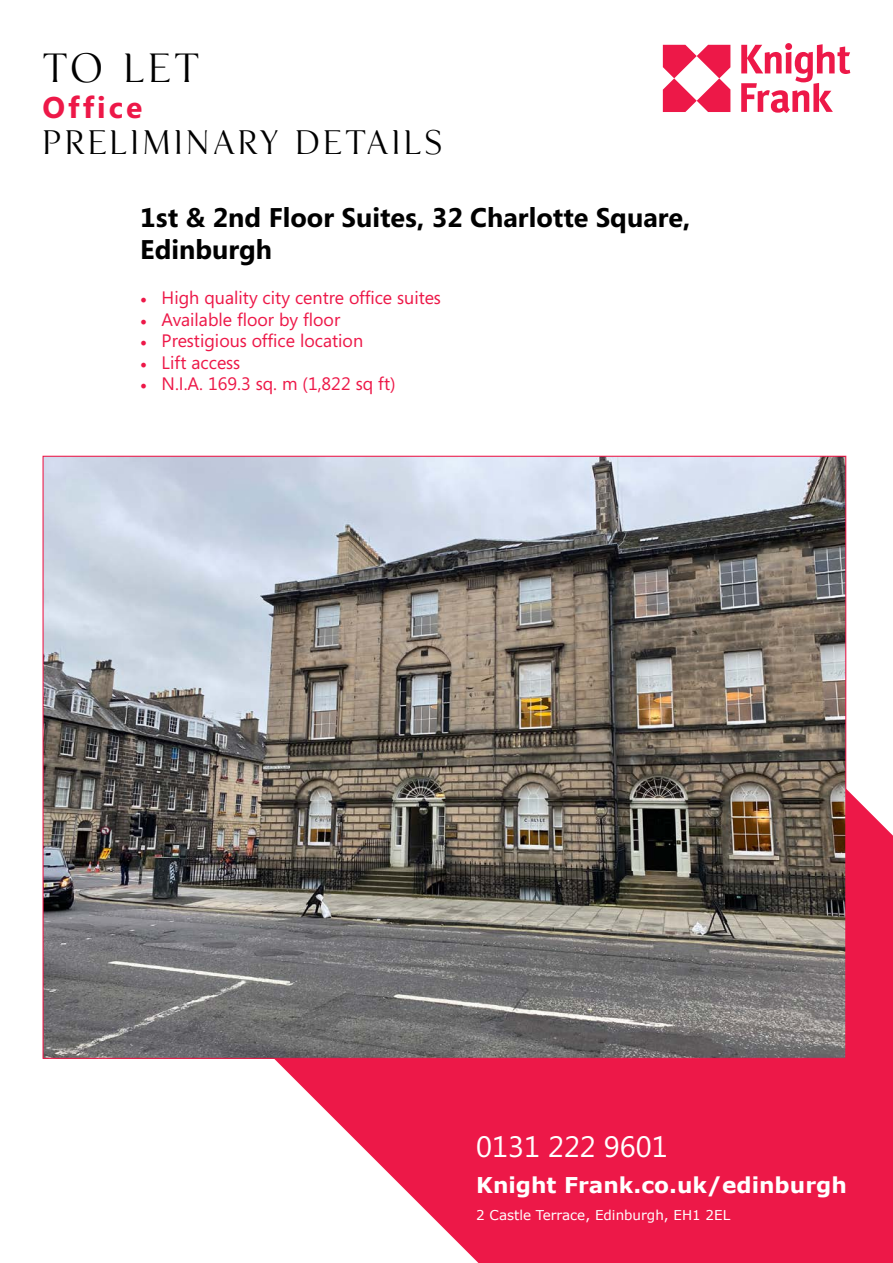
<style>
.page{position:relative;width:893px;height:1263px;background:#fff}
.page>*{position:absolute;margin:0;border:0;box-sizing:border-box;transform-origin:0 0}
.t1{font:36px "KF Display";color:#000}
.t2{font:30px "KF Display";letter-spacing:.1em;color:#000}
.t3{font:700 30px "Segoe";letter-spacing:.1em;color:#ed1848}
.t4{font:29.55px "Segoe";color:#fff}
.t5{font:700 27px "Segoe";color:#000}
.t6{font:700 21.75px "Verdana";color:#fff}
.t7{font:18px "Segoe";color:#ed1848}
.t8{font:13.5px "Verdana";color:#fff}
.s1{font-family:"Minion Pro"}
</style>
<div class="page">
<svg style="left:274px;top:631px;width:619px;height:632px;fill:#ed1848"></svg>
<svg style="left:662px;top:43px;width:189px;height:70px"></svg>
<img style="left:45px;top:458px;width:799px;height:599px">
<p class="t1" style="left:43px;top:47px;width:159px">TO LET</p>
<p class="t3" style="left:43px;top:86px;width:101px">Office</p>
<p class="t2" style="left:43px;top:125px;width:402px">PRELIMINARY DETAILS</p>
<p class="t5" style="left:140px;top:198px;width:552px">1st &amp; 2nd Floor Suites, 32 Charlotte Square,</p>
<p class="t5" style="left:140px;top:230px;width:133px">Edinburgh</p>
<p class="t7" style="left:140px;top:285px;width:302px"><span class="s1">•</span> High quality city centre office suites</p>
<p class="t7" style="left:140px;top:307px;width:201px"><span class="s1">•</span> Available floor by floor</p>
<p class="t7" style="left:140px;top:328px;width:224px"><span class="s1">•</span> Prestigious office location</p>
<p class="t7" style="left:140px;top:350px;width:101px"><span class="s1">•</span> Lift access</p>
<p class="t7" style="left:140px;top:372px;width:257px"><span class="s1">•</span> N.I.A. 169.3 sq. m (1,822 sq ft)</p>
<p class="t4" style="left:476px;top:1126px;width:193px">0131 222 9601</p>
<p class="t6" style="left:476px;top:1171px;width:372px">Knight Frank.co.uk/edinburgh</p>
<p class="t8" style="left:476px;top:1206px;width:255px">2 Castle Terrace, Edinburgh, EH1 2EL</p>
</div>
